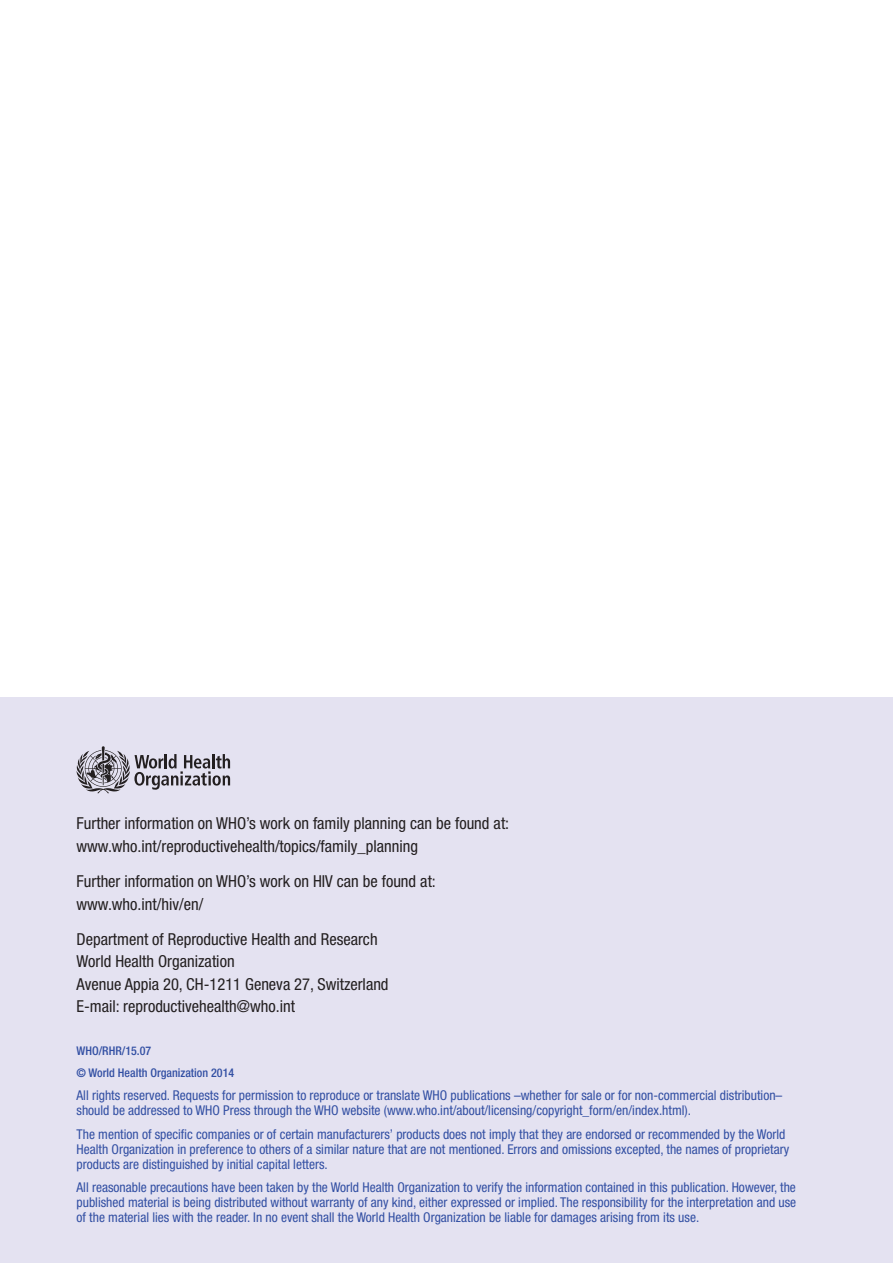
<style>
.page{position:relative;width:893px;height:1263px;background:#fff}
.page>*{position:absolute;margin:0;border:0;box-sizing:border-box;transform-origin:0 0}
.Body_text{font:condensed 16.5px/22.5px "Helvetica Neue LT Std";color:#231f20}
.t1{font:condensed 13.5px/15px "Helvetica Neue LT Std";color:#324fa3}
.t2{font:500 condensed 12px "Helvetica Neue LT Std";color:#324fa3}
</style>
<div class="page">
<div style="left:0;top:697px;width:893px;height:566px;background:#e4e2f1"></div>
<svg style="left:76px;top:746px;width:154px;height:47px"></svg>
<p class="Body_text" style="left:77px;top:812px;width:434px">Further information on WHO’s work on family planning can be found at: www.who.int/reproductivehealth/topics/family_planning</p>
<p class="Body_text" style="left:77px;top:870px;width:361px">Further information on WHO’s work on HIV can be found at: www.who.int/hiv/en/</p>
<p class="Body_text" style="left:77px;top:928px;width:314px">Department of Reproductive Health and Research World Health Organization<br>Avenue Appia 20, CH-1211 Geneva 27, Switzerland E-mail: reproductivehealth@who.int</p>
<p class="t2" style="left:77px;top:1043px;width:76px">WHO/RHR/15.07</p>
<p class="t2" style="left:77px;top:1065px;width:159px">© World Health Organization 2014</p>
<p class="t1" style="left:77px;top:1088px;width:707px">All rights reserved. Requests for permission to reproduce or translate WHO publications –whether for sale or for non-commercial distribution– should be addressed to WHO Press through the WHO website (www.who.int/about/licensing/copyright_form/en/index.html).</p>
<p class="t1" style="left:77px;top:1126px;width:714px">The mention of specific companies or of certain manufacturers’ products does not imply that they are endorsed or recommended by the World<br>Health Organization in preference to others of a similar nature that are not mentioned. Errors and omissions excepted, the names of proprietary products are distinguished by initial capital letters.</p>
<p class="t1" style="left:77px;top:1180px;width:721px;text-align:justify">All reasonable precautions have been taken by the World Health Organization to verify the information contained in this publication. However, the published material is being distributed without warranty of any kind, either expressed or implied. The responsibility for the interpretation and use of the material lies with the reader. In no event shall the World Health Organization be liable for damages arising from its use.</p>
</div>
